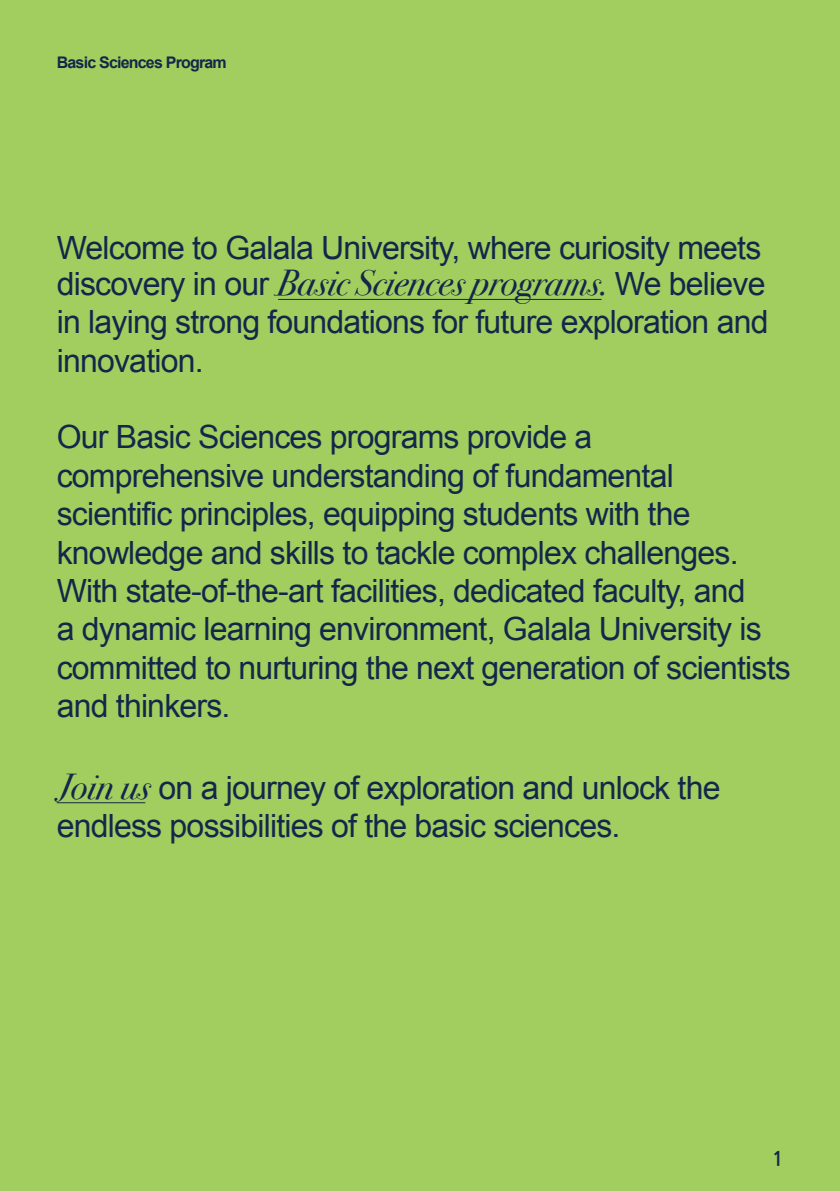
<style>
.page{position:relative;width:840px;height:1191px;background:#fff}
.page>*{position:absolute;margin:0;border:0;box-sizing:border-box;transform-origin:0 0}
.t1{font:32px/38.4px "Arial";letter-spacing:-.025em;color:#12284b}
.t2{font:700 20px "Nanum Gothic";color:#12284b}
.t3{font:700 16px "Arial";letter-spacing:-.05em;color:#12284b}
.s1{font-family:"Bodoni Svty Two ITCTT";font-style:italic;font-size:36px}
</style>
<div class="page">
<div style="left:0;top:0;width:839px;height:1191px;background:#a1ce5e"></div>
<hr style="left:57px;top:802px;width:88px;height:1px;background:#12284b">
<hr style="left:278px;top:299px;width:323px;height:1px;background:#12284b">
<p class="t3" style="left:57px;top:54px;width:171px">Basic Sciences Program</p>
<p class="t1" style="left:57px;top:229px;width:712px;line-height:37.6px">Welcome to Galala University, where curiosity meets discovery in our <span class="s1">Basic Sciences programs.</span> We believe in laying strong foundations for future exploration and innovation.</p>
<p class="t1" style="left:57px;top:418px;width:735px">Our Basic Sciences programs provide a comprehensive understanding of fundamental scientific principles, equipping students with the knowledge and skills to tackle complex challenges.<br>With state-of-the-art facilities, dedicated faculty, and<br>a dynamic learning environment, Galala University is committed to nurturing the next generation of scientists and thinkers.</p>
<p class="t1" style="left:57px;top:768px;width:665px"><span class="s1">Join us</span> on a journey of exploration and unlock the endless possibilities of the basic sciences.</p>
<p class="t2" style="left:771px;top:1146px;width:14px">1</p>
</div>
